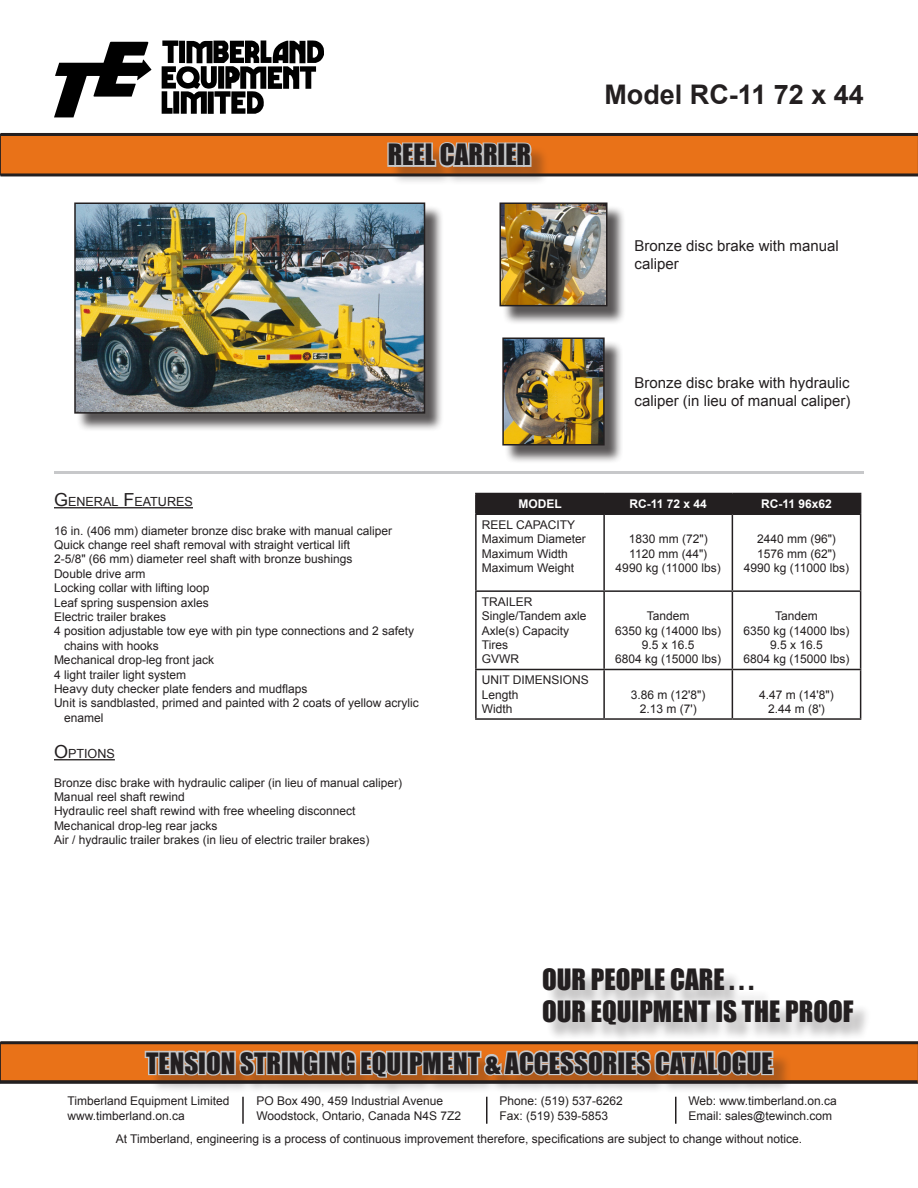
<style>
.page{position:relative;width:918px;height:1188px;background:#fff}
.page>*{position:absolute;margin:0;border:0;box-sizing:border-box;transform-origin:0 0}
.t1{font:27px "Impact";color:#231f20}
.t2{font:700 27px "Arial";color:#231f20}
.t3{font:15px/18px "Arial";color:#231f20}
.t4{font:12.6px "Arial";color:#231f20}
.t5{font:12px "Arial";color:#231f20}
.t6{font:700 12px "Arial";color:#fff}
.s1{font-size:18px}
</style>
<div class="page">
<svg style="left:54px;top:41px;width:270px;height:76px"></svg>
<div style="left:0;top:134px;width:918px;height:41px;background:#e97218"></div>
<div style="left:390px;top:145px;width:160px;height:41px;background:#231f20;opacity:.3"></div>
<svg style="left:387px;top:142px;width:147px;height:28px;background:#c7a185"></svg>
<hr style="left:0;top:173px;width:918px;height:3px;background:#231f20">
<hr style="left:0;top:133px;width:918px;height:3px;background:#231f20">
<div style="left:0;top:1043px;width:918px;height:40px;background:#e97218"></div>
<div style="left:147px;top:1053px;width:645px;height:44px;background:#231f20;opacity:.3"></div>
<svg style="left:143px;top:1044px;width:632px;height:40px"></svg>
<hr style="left:0;top:1041px;width:918px;height:3px;background:#231f20">
<hr style="left:0;top:1080px;width:918px;height:3px;background:#231f20">
<div style="left:546px;top:971px;width:326px;height:73px;background:#231f20;opacity:.3"></div>
<hr style="left:242px;top:1097px;width:2px;height:27px;background:#231f20">
<hr style="left:486px;top:1097px;width:2px;height:27px;background:#231f20">
<svg style="left:675px;top:1097px;width:1px;height:27px"></svg>
<div style="left:76px;top:205px;width:368px;height:227px;background:#231f20;opacity:.75"></div>
<img style="left:77px;top:205px;width:345px;height:206px">
<div style="left:74px;top:202px;width:351px;height:212px;border:2px solid #231f20"></div>
<div style="left:505px;top:340px;width:118px;height:124px;background:#231f20;opacity:.75"></div>
<img style="left:505px;top:341px;width:97px;height:102px">
<div style="left:502px;top:338px;width:103px;height:108px;border:2px solid #231f20"></div>
<div style="left:502px;top:205px;width:124px;height:120px;background:#231f20;opacity:.75"></div>
<img style="left:503px;top:205px;width:102px;height:98px">
<div style="left:500px;top:202px;width:108px;height:104px;border:2px solid #231f20"></div>
<hr style="left:54px;top:471px;width:810px;height:3px;background:#c7c8ca">
<hr style="left:475px;top:493px;width:129px;height:1px;background:#231f20">
<hr style="left:604px;top:493px;width:128px;height:1px;background:#231f20">
<hr style="left:732px;top:493px;width:129px;height:1px;background:#231f20">
<div style="left:475px;top:494px;width:386px;height:19px;background:#231f20"></div>
<hr style="left:475px;top:513px;width:129px;height:2px;background:#231f20">
<hr style="left:475px;top:515px;width:2px;height:75px;background:#231f20">
<hr style="left:604px;top:513px;width:128px;height:2px;background:#231f20">
<hr style="left:603px;top:515px;width:2px;height:75px;background:#231f20">
<hr style="left:732px;top:513px;width:129px;height:2px;background:#231f20">
<hr style="left:732px;top:515px;width:1px;height:75px;background:#231f20">
<hr style="left:860px;top:515px;width:1px;height:75px;background:#231f20">
<hr style="left:475px;top:590px;width:129px;height:2px;background:#231f20">
<hr style="left:475px;top:592px;width:2px;height:77px;background:#231f20">
<hr style="left:604px;top:590px;width:128px;height:2px;background:#231f20">
<hr style="left:603px;top:592px;width:2px;height:77px;background:#231f20">
<hr style="left:732px;top:590px;width:129px;height:2px;background:#231f20">
<hr style="left:732px;top:592px;width:1px;height:77px;background:#231f20">
<hr style="left:860px;top:592px;width:1px;height:77px;background:#231f20">
<hr style="left:475px;top:669px;width:129px;height:1px;background:#231f20">
<hr style="left:475px;top:670px;width:2px;height:48px;background:#231f20">
<hr style="left:604px;top:669px;width:128px;height:1px;background:#231f20">
<hr style="left:603px;top:670px;width:2px;height:48px;background:#231f20">
<hr style="left:732px;top:669px;width:129px;height:1px;background:#231f20">
<hr style="left:732px;top:670px;width:1px;height:48px;background:#231f20">
<hr style="left:860px;top:670px;width:1px;height:48px;background:#231f20">
<hr style="left:475px;top:718px;width:129px;height:2px;background:#231f20">
<hr style="left:604px;top:718px;width:128px;height:2px;background:#231f20">
<hr style="left:732px;top:718px;width:129px;height:2px;background:#231f20">
<hr style="left:54px;top:507px;width:139px;height:1px;background:#231f20">
<hr style="left:54px;top:759px;width:61px;height:1px;background:#231f20">
<p class="t1" style="left:388px;top:134px;width:145px">REEL CARRIER</p>
<p class="t2" style="left:604px;top:77px;width:261px">Model RC-11 72 x 44</p>
<p class="t3" style="left:634px;top:237px;width:206px">Bronze disc brake with manual caliper</p>
<p class="t3" style="left:634px;top:374px;width:217px">Bronze disc brake with hydraulic caliper (in lieu of manual caliper)</p>
<p class="t4" style="left:54px;top:493px;width:140px"><span class="s1">G</span>ENERAL <span class="s1">F</span>EATURES</p>
<p class="t5" style="left:54px;top:523px;width:340px">16 in. (406 mm) diameter bronze disc brake with manual caliper</p>
<p class="t5" style="left:54px;top:537px;width:298px">Quick change reel shaft removal with straight vertical lift</p>
<p class="t5" style="left:54px;top:551px;width:300px">2-5/8" (66 mm) diameter reel shaft with bronze bushings</p>
<p class="t5" style="left:54px;top:566px;width:93px">Double drive arm</p>
<p class="t5" style="left:54px;top:580px;width:157px">Locking collar with lifting loop</p>
<p class="t5" style="left:54px;top:595px;width:156px">Leaf spring suspension axles</p>
<p class="t5" style="left:54px;top:609px;width:114px">Electric trailer brakes</p>
<p class="t5" style="left:54px;top:623px;width:362px">4 position adjustable tow eye with pin type connections and 2 safety</p>
<p class="t5" style="left:64px;top:638px;width:96px">chains with hooks</p>
<p class="t5" style="left:54px;top:652px;width:162px">Mechanical drop-leg front jack</p>
<p class="t5" style="left:54px;top:667px;width:134px">4 light trailer light system</p>
<p class="t5" style="left:54px;top:681px;width:255px">Heavy duty checker plate fenders and mudflaps</p>
<p class="t5" style="left:54px;top:695px;width:366px">Unit is sandblasted, primed and painted with 2 coats of yellow acrylic</p>
<p class="t5" style="left:64px;top:710px;width:41px">enamel</p>
<p class="t4" style="left:54px;top:745px;width:62px"><span class="s1">O</span>PTIONS</p>
<p class="t5" style="left:54px;top:775px;width:350px">Bronze disc brake with hydraulic caliper (in lieu of manual caliper)</p>
<p class="t5" style="left:54px;top:789px;width:132px">Manual reel shaft rewind</p>
<p class="t5" style="left:54px;top:803px;width:303px">Hydraulic reel shaft rewind with free wheeling disconnect</p>
<p class="t5" style="left:54px;top:818px;width:165px">Mechanical drop-leg rear jacks</p>
<p class="t5" style="left:54px;top:832px;width:317px">Air / hydraulic trailer brakes (in lieu of electric trailer brakes)</p>
<p class="t6" style="left:518px;top:496px;width:45px">MODEL</p>
<p class="t6" style="left:630px;top:496px;width:79px">RC-11 72 x 44</p>
<p class="t6" style="left:761px;top:496px;width:72px">RC-11 96x62</p>
<p class="t5" style="left:482px;top:517px;width:95px">REEL CAPACITY</p>
<p class="t5" style="left:482px;top:531px;width:106px">Maximum Diameter</p>
<p class="t5" style="left:482px;top:546px;width:88px">Maximum Width</p>
<p class="t5" style="left:482px;top:560px;width:94px">Maximum Weight</p>
<p class="t5" style="left:629px;top:531px;width:80px">1830 mm (72")</p>
<p class="t5" style="left:629px;top:546px;width:80px">1120 mm (44")</p>
<p class="t5" style="left:616px;top:560px;width:107px">4990 kg (11000 lbs)</p>
<p class="t5" style="left:757px;top:531px;width:80px">2440 mm (96")</p>
<p class="t5" style="left:757px;top:546px;width:80px">1576 mm (62")</p>
<p class="t5" style="left:744px;top:560px;width:107px">4990 kg (11000 lbs)</p>
<p class="t5" style="left:482px;top:594px;width:52px">TRAILER</p>
<p class="t5" style="left:482px;top:608px;width:106px">Single/Tandem axle</p>
<p class="t5" style="left:482px;top:623px;width:89px">Axle(s) Capacity</p>
<p class="t5" style="left:482px;top:637px;width:28px">Tires</p>
<p class="t5" style="left:482px;top:651px;width:39px">GVWR</p>
<p class="t5" style="left:482px;top:672px;width:109px">UNIT DIMENSIONS</p>
<p class="t5" style="left:482px;top:687px;width:38px">Length</p>
<p class="t5" style="left:482px;top:701px;width:32px">Width</p>
<p class="t5" style="left:647px;top:608px;width:44px">Tandem</p>
<p class="t5" style="left:615px;top:623px;width:108px">6350 kg (14000 lbs)</p>
<p class="t5" style="left:642px;top:637px;width:54px">9.5 x 16.5</p>
<p class="t5" style="left:615px;top:651px;width:108px">6804 kg (15000 lbs)</p>
<p class="t5" style="left:631px;top:687px;width:76px">3.86 m (12'8")</p>
<p class="t5" style="left:640px;top:701px;width:58px">2.13 m (7')</p>
<p class="t5" style="left:775px;top:608px;width:44px">Tandem</p>
<p class="t5" style="left:743px;top:623px;width:108px">6350 kg (14000 lbs)</p>
<p class="t5" style="left:770px;top:637px;width:54px">9.5 x 16.5</p>
<p class="t5" style="left:743px;top:651px;width:108px">6804 kg (15000 lbs)</p>
<p class="t5" style="left:759px;top:687px;width:76px">4.47 m (14'8")</p>
<p class="t5" style="left:768px;top:701px;width:58px">2.44 m (8')</p>
<p class="t1" style="left:542px;top:959px;width:213px">OUR PEOPLE CARE . . .</p>
<p class="t1" style="left:542px;top:991px;width:313px">OUR EQUIPMENT IS THE PROOF</p>
<p class="t1" style="left:146px;top:1042px;width:628px">TENSION STRINGING EQUIPMENT &amp; ACCESSORIES CATALOGUE</p>
<p class="t5" style="left:68px;top:1093px;width:163px">Timberland Equipment Limited</p>
<p class="t5" style="left:68px;top:1108px;width:119px">www.timberland.on.ca</p>
<p class="t5" style="left:256px;top:1093px;width:188px">PO Box 490, 459 Industrial Avenue</p>
<p class="t5" style="left:256px;top:1108px;width:206px">Woodstock, Ontario, Canada N4S 7Z2</p>
<p class="t5" style="left:500px;top:1093px;width:125px">Phone: (519) 537-6262</p>
<p class="t5" style="left:500px;top:1108px;width:110px">Fax: (519) 539-5853</p>
<p class="t5" style="left:688px;top:1093px;width:150px">Web: www.timberland.on.ca</p>
<p class="t5" style="left:688px;top:1108px;width:145px">Email: sales@tewinch.com</p>
<p class="t5" style="left:116px;top:1131px;width:688px">At Timberland, engineering is a process of continuous improvement therefore, specifications are subject to change without notice.</p>
</div>
